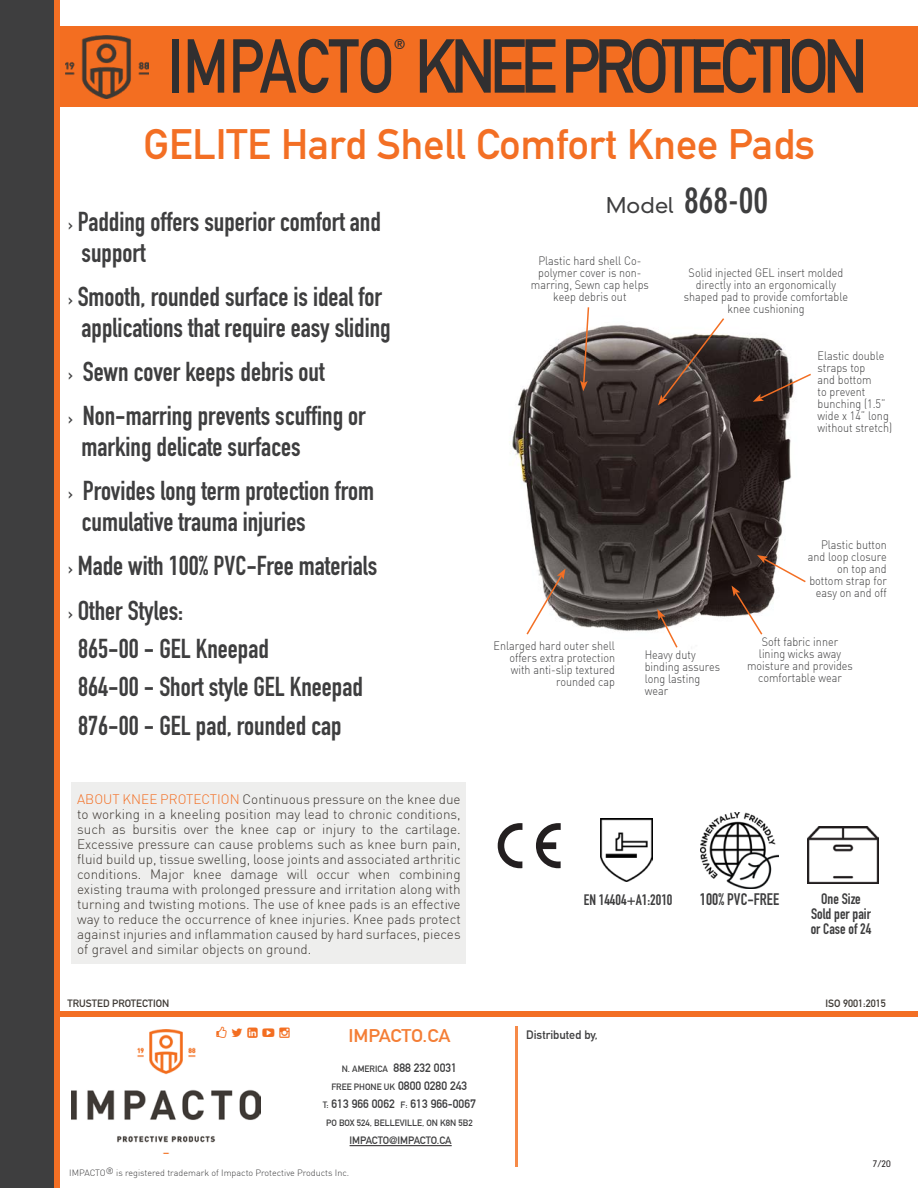
<style>
.page{position:relative;width:918px;height:1188px;background:#fff}
.page>*{position:absolute;margin:0;border:0;box-sizing:border-box;transform-origin:0 0}
.t1{font:75px "DIN Mittelschrift Std";letter-spacing:-.09em;color:#312f30;scale:.8 1}
.t2{font:42px "DIN Mittelschrift Std";color:#f36f24}
.t3{font:700 condensed 36px "DIN Neuzeit Grotesk Std";color:#3e3e3f}
.t4{font:27px/31.5px "DIN Engschrift Std";color:#3e3e3f}
.t5{font:700 18px "DIN Alternate";color:#f47e36;scale:1.1 1}
.t6{font:16.5px "DIN Engschrift Std";color:#3e3e3f}
.t7{font:15px/15px "DIN Engschrift Std";color:#3e3e3f;text-align:center}
.t8{font:13.95px "DIN Mittelschrift Std";color:#312f30}
.t9{font:300 13.5px/15px "DIN";color:#3e3934;text-align:justify}
.t10{font:300 12px/12px "DI Nbek";color:#3e3e3f;text-align:center;scale:.9 1}
.t11{font:700 12px "DIN Alternate";color:#3e3e3f}
.t12{font:10.5px "DIN Mittelschrift Std";color:#3e3934}
.t13{font:700 10.5px "DIN Alternate";color:#3e3e3f}
.t14{font:300 9px "DIN";color:#3e3e3f}
.t15{font:700 9px "DIN Alternate";color:#3e3e3f}
.t16{font:300 9px "DIN Neuzeit Grotesk Std";color:#231f20}
.s1{font-weight:300;font-stretch:normal;font-size:21px}
.s2{font-family:"DIN Mittelschrift Std";font-size:18px}
.s3{color:#f36f24}
.s4{font-size:9px}
.s5{font-size:12px}
</style>
<div class="page">
<div style="left:54px;top:26px;width:864px;height:81px;background:#f36e21"></div>
<div style="left:46px;top:1011px;width:872px;height:6px;background:#f36f24"></div>
<div style="left:0;top:0;width:54px;height:1188px;background:#3e3e3f"></div>
<div style="left:54px;top:0;width:5px;height:1188px;background:#f36f24"></div>
<hr style="left:515px;top:1027px;width:2px;height:140px;background:#f68a48">
<img style="left:72px;top:1029px;width:189px;height:125px">
<img style="left:66px;top:35px;width:82px;height:64px">
<hr style="left:350px;top:1145px;width:102px;height:1px;background:#231f20">
<img style="left:511px;top:325px;width:280px;height:307px">
<svg style="left:525px;top:569px;width:41px;height:66px"></svg>
<svg style="left:753px;top:372px;width:58px;height:30px"></svg>
<svg style="left:657px;top:609px;width:22px;height:39px"></svg>
<svg style="left:658px;top:318px;width:68px;height:87px"></svg>
<svg style="left:732px;top:555px;width:74px;height:80px"></svg>
<svg style="left:580px;top:307px;width:10px;height:84px"></svg>
<div style="left:72px;top:782px;width:394px;height:182px;background:#eeeeed"></div>
<svg style="left:498px;top:823px;width:63px;height:45px"></svg>
<img style="left:701px;top:813px;width:77px;height:75px">
<img style="left:807px;top:826px;width:71px;height:57px">
<img style="left:601px;top:819px;width:51px;height:63px">
<svg style="left:212px;top:1029px;width:49px;height:13px"></svg>
<p class="t8" style="left:394px;top:36px;width:13px">®</p>
<h1 class="t1" style="left:168px;top:22px;width:877px">IMPACTO KNEE PROTECTION</h1>
<h2 class="t2" style="left:144px;top:120px;width:673px">GELITE Hard Shell Comfort Knee Pads</h2>
<h3 class="t3" style="left:606px;top:179px;width:164px"><span class="s1">Model</span> 868-00</h3>
<h3 class="t4" style="left:82px;top:206px;width:301px;text-indent:-14px"><span class="s2">›</span> Padding offers superior comfort and support</h3>
<h3 class="t4" style="left:68px;top:281px;width:324px;text-align:center"><span class="s2">›</span> Smooth, rounded surface is ideal for applications that require easy sliding</h3>
<h3 class="t4" style="left:68px;top:350px;width:299px;line-height:43.7px"><span class="s2">›</span> Sewn cover keeps debris out<br><span class="s2">›</span> Non-marring prevents scuffing or</h3>
<h3 class="t4" style="left:68px;top:425px;width:308px;line-height:43.7px;text-indent:14px">marking delicate surfaces<br><span class="s2">›</span> Provides long term protection from</h3>
<h3 class="t4" style="left:68px;top:500px;width:311px;line-height:44.2px;text-indent:14px">cumulative trauma injuries<br><span class="s2">›</span> Made with 100% PVC-Free materials <span class="s2">›</span> Other Styles:</h3>
<h3 class="t4" style="left:78px;top:630px;width:286px;line-height:38.2px">865-00 - GEL Kneepad<br>864-00 - Short style GEL Kneepad<br>876-00 - GEL pad, rounded cap</h3>
<p class="t10" style="left:531px;top:255px;width:133px">Plastic hard shell Co&shy;polymer cover is non&shy;marring, Sewn cap helps keep debris out</p>
<p class="t10" style="left:684px;top:266px;width:184px">Solid injected GEL insert molded directly into an ergonomically shaped pad to provide comfortable knee cushioning</p>
<p class="t10" style="left:818px;top:349px;width:85px;text-align:left">Elastic double straps top<br>and bottom<br>to prevent bunching (1.5” wide x 14” long without stretch)</p>
<p class="t10" style="left:808px;top:538px;width:89px;text-align:right">Plastic button and loop closure on top and bottom strap for easy on and off</p>
<p class="t10" style="left:747px;top:635px;width:119px">Soft fabric inner<br>lining wicks away moisture and provides comfortable wear</p>
<p class="t10" style="left:494px;top:640px;width:137px;text-align:right">Enlarged hard outer shell offers extra protection with anti-slip textured rounded cap</p>
<p class="t10" style="left:645px;top:648px;width:85px;text-align:left">Heavy duty binding assures long lasting wear</p>
<p class="t9" style="left:77px;top:792px;width:385px"><span class="s3">ABOUT KNEE PROTECTION</span> Continuous pressure on the knee due to working in a kneeling position may lead to chronic conditions, such as bursitis over the knee cap or injury to the cartilage.<br>Excessive pressure can cause problems such as knee burn pain, fluid build up, tissue swelling, loose joints and associated arthritic conditions. Major knee damage will occur when combining existing trauma with prolonged pressure and irritation along with turning and twisting motions. The use of knee pads is an effective way to reduce the occurrence of knee injuries. Knee pads protect against injuries and inflammation caused by hard surfaces, pieces of gravel and similar objects on ground.</p>
<p class="t7" style="left:584px;top:892px;width:90px">EN 14404+A1:2010</p>
<p class="t6" style="left:700px;top:890px;width:81px">100% PVC-FREE</p>
<p class="t7" style="left:811px;top:891px;width:62px">One Size<br>Sold per pair or Case of 24</p>
<p class="t12" style="left:68px;top:997px;width:103px">TRUSTED PROTECTION</p>
<p class="t12" style="left:825px;top:997px;width:62px">ISO 9001:2015</p>
<p class="t11" style="left:526px;top:1025px;width:73px">Distributed by,</p>
<h3 class="t5" style="left:348px;top:1022px;width:94px">IMPACTO.CA</h3>
<p class="t11" style="left:342px;top:1059px;width:117px"><span class="s4">N. AMERICA</span> 888 232 0031</p>
<p class="t15" style="left:331px;top:1080px;width:137px">FREE PHONE UK <span class="s5">0800 0280 243</span></p>
<p class="t11" style="left:323px;top:1095px;width:154px"><span class="s4">T:</span> 613 966 0062 <span class="s4">F:</span> 613 966-0067</p>
<p class="t15" style="left:326px;top:1116px;width:148px">PO BOX 524, BELLEVILLE, ON K8N 5B2</p>
<p class="t13" style="left:350px;top:1132px;width:104px">IMPACTO@IMPACTO.CA</p>
<p class="t14" style="left:69px;top:1167px;width:281px">IMPACTO® is registered trademark of Impacto Protective Products Inc.</p>
<p class="t16" style="left:873px;top:1158px;width:20px">7/20</p>
</div>
